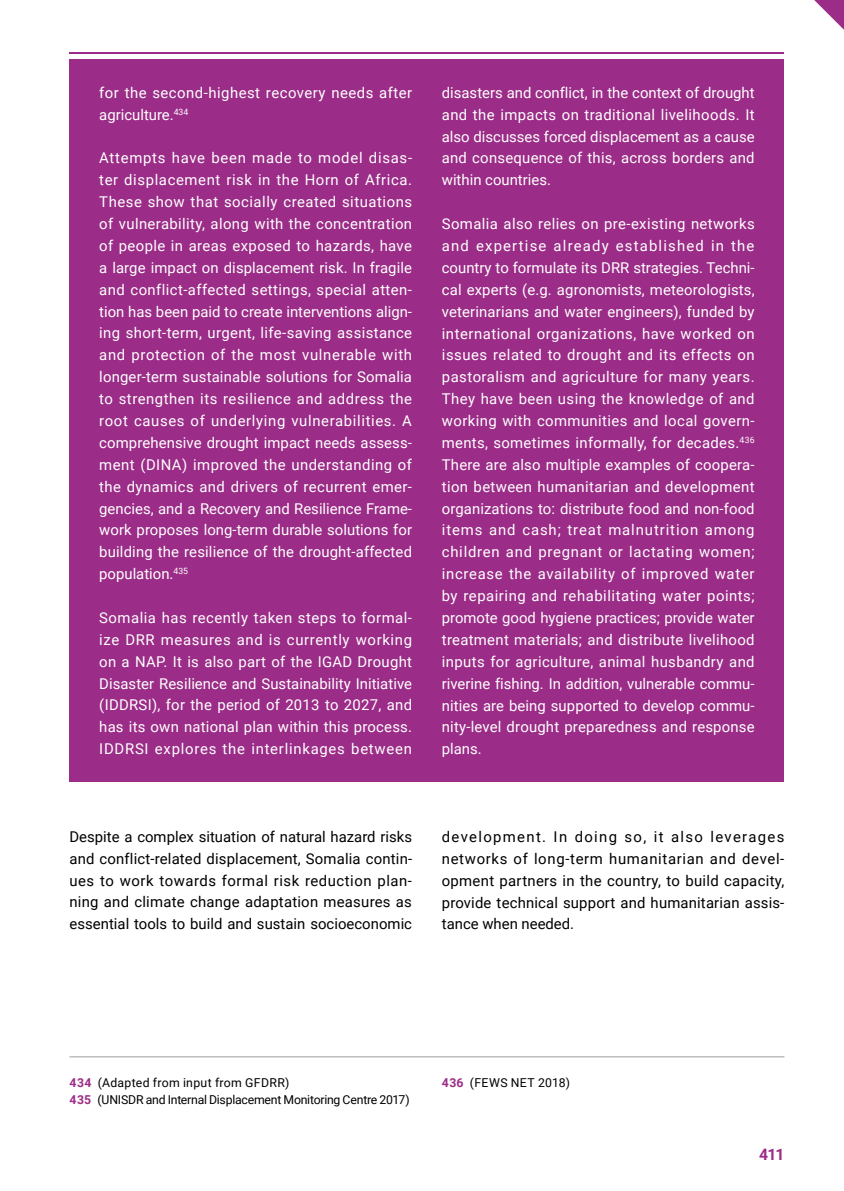
<style>
.page{position:relative;width:844px;height:1191px;background:#fff}
.page>*{position:absolute;margin:0;border:0;box-sizing:border-box;transform-origin:0 0}
.t1{font:700 15.75px "Roboto";color:#9b2c87}
.t2{font:14.88px/21.9px "Roboto";letter-spacing:.015em;color:#fff;text-align:justify}
.t3{font:14.88px/21.9px "Roboto";color:#000;text-align:justify}
.t4{font:14.88px/21.9px "Roboto";letter-spacing:.035em;color:#fff}
.t5{font:12.25px/17.5px "Roboto";letter-spacing:-.015em;color:#000}
.t6{font:12.25px "Roboto";letter-spacing:.03em;color:#000}
.s1{font-weight:700;color:#9b2c87}
</style>
<div class="page">
<svg style="left:814px;top:0;width:29px;height:29px"></svg>
<div style="left:69px;top:60px;width:715px;height:721px;background:#9b2c87"></div>
<hr style="left:69px;top:52px;width:715px;height:2px;background:#9b2c87">
<hr style="left:69px;top:1056px;width:715px;height:1px;background:#9d9d9c">
<p class="t4" style="left:99px;top:81px;width:314px">for the second-highest recovery needs after agriculture.<sup>434</sup></p>
<p class="t2" style="left:99px;top:147px;width:314px">Attempts have been made to model disas&shy;ter displacement risk in the Horn of Africa.<br>These show that socially created situations of vulnerability, along with the concentration of people in areas exposed to hazards, have a large impact on displacement risk. In fragile and conflict-affected settings, special atten&shy;tion has been paid to create interventions align&shy;ing short-term, urgent, life-saving assistance and protection of the most vulnerable with longer-term sustainable solutions for Somalia to strengthen its resilience and address the root causes of underlying vulnerabilities. A comprehensive drought impact needs assess&shy;ment (DINA) improved the understanding of the dynamics and drivers of recurrent emer&shy;gencies, and a Recovery and Resilience Frame&shy;work proposes long-term durable solutions for building the resilience of the drought-affected population.<sup>435</sup></p>
<p class="t2" style="left:99px;top:606px;width:314px">Somalia has recently taken steps to formal&shy;ize DRR measures and is currently working on a NAP. It is also part of the IGAD Drought Disaster Resilience and Sustainability Initiative (IDDRSI), for the period of 2013 to 2027, and has its own national plan within this process.<br>IDDRSI explores the interlinkages between</p>
<p class="t2" style="left:442px;top:81px;width:314px">disasters and conflict, in the context of drought and the impacts on traditional livelihoods. It also discusses forced displacement as a cause and consequence of this, across borders and within countries.</p>
<p class="t2" style="left:441px;top:212px;width:314px">Somalia also relies on pre-existing networks and expertise already established in the country to formulate its DRR strategies. Techni&shy;cal experts (e.g. agronomists, meteorologists, veterinarians and water engineers), funded by international organizations, have worked on issues related to drought and its effects on pastoralism and agriculture for many years.<br>They have been using the knowledge of and working with communities and local govern&shy;ments, sometimes informally, for decades.<sup>436<br></sup>There are also multiple examples of coopera&shy;tion between humanitarian and development organizations to: distribute food and non-food items and cash; treat malnutrition among children and pregnant or lactating women; increase the availability of improved water by repairing and rehabilitating water points; promote good hygiene practices; provide water treatment materials; and distribute livelihood inputs for agriculture, animal husbandry and riverine fishing. In addition, vulnerable commu&shy;nities are being supported to develop commu&shy;nity-level drought preparedness and response plans.</p>
<p class="t3" style="left:69px;top:825px;width:344px">Despite a complex situation of natural hazard risks and conflict-related displacement, Somalia contin&shy;ues to work towards formal risk reduction plan&shy;ning and climate change adaptation measures as essential tools to build and sustain socioeconomic</p>
<p class="t3" style="left:441px;top:825px;width:344px">development. In doing so, it also leverages networks of long-term humanitarian and devel&shy;opment partners in the country, to build capacity, provide technical support and humanitarian assis&shy;tance when needed.</p>
<p class="t5" style="left:69px;top:1073px;width:341px"><span class="s1">434</span> (Adapted from input from GFDRR)<br><span class="s1">435</span> (UNISDR and Internal Displacement Monitoring Centre 2017)</p>
<p class="t6" style="left:441px;top:1073px;width:130px"><span class="s1">436</span> (FEWS NET 2018)</p>
<p class="t1" style="left:758px;top:1143px;width:27px">411</p>
</div>
